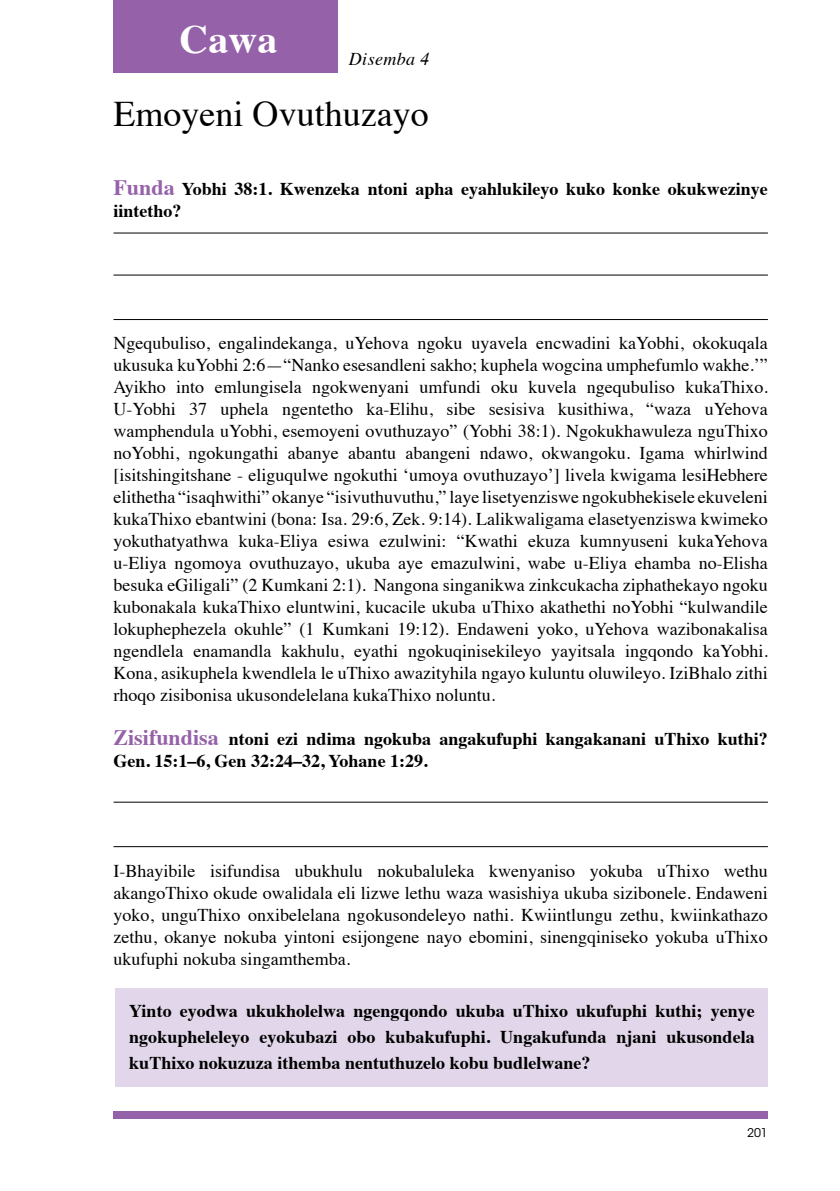
<style>
.page{position:relative;width:840px;height:1191px;background:#fff}
.page>*{position:absolute;margin:0;border:0;box-sizing:border-box;transform-origin:0 0}
.t1{font:700 40px "Times";color:#fff}
.t2{font:36px "Times";color:#000}
.t3{font:18px/22px "Times";color:#000;text-align:justify}
.t4{font:700 18px/22px "Times";color:#000}
.t5{font:italic 18px "Times";letter-spacing:.02em;color:#000}
.t6{font:12px "ITC Avant Garde Std";color:#000}
.s1{font-size:22px;color:#9561a9}
</style>
<div class="page">
<div style="left:113px;top:1111px;width:654px;height:8px;background:#9561a9"></div>
<div style="left:113px;top:0;width:225px;height:72px;background:#9561a9"></div>
<hr style="left:113px;top:232px;width:654px;height:1px;background:#000">
<hr style="left:113px;top:319px;width:654px;height:1px;background:#000">
<hr style="left:113px;top:846px;width:654px;height:1px;background:#000">
<hr style="left:113px;top:274px;width:654px;height:1px;background:#000">
<hr style="left:113px;top:801px;width:654px;height:1px;background:#000">
<div style="left:115px;top:988px;width:652px;height:98px;background:#e2d7ea"></div>
<h1 class="t1" style="left:179px;top:1px;width:99px">Cawa</h1>
<p class="t5" style="left:349px;top:43px;width:82px">Disemba 4</p>
<h2 class="t2" style="left:113px;top:80px;width:316px">Emoyeni Ovuthuzayo</h2>
<p class="t4" style="left:113px;top:176px;width:655px"><span class="s1">Funda</span> Yobhi 38:1. Kwenzeka ntoni apha eyahlukileyo kuko konke okukwezinye iintetho?</p>
<p class="t3" style="left:113px;top:330px;width:655px">Ngequbuliso, engalindekanga, uYehova ngoku uyavela encwadini kaYobhi, okokuqala ukusuka kuYobhi 2:6—“Nanko esesandleni sakho; kuphela wogcina umphefumlo wakhe.’” Ayikho into emlungisela ngokwenyani umfundi oku kuvela ngequbuliso kukaThixo.<br>U-Yobhi 37 uphela ngentetho ka-Elihu, sibe sesisiva kusithiwa, “waza uYehova wamphendula uYobhi, esemoyeni ovuthuzayo” (Yobhi 38:1). Ngokukhawuleza nguThixo noYobhi, ngokungathi abanye abantu abangeni ndawo, okwangoku. Igama whirlwind [isitshingitshane - eliguqulwe ngokuthi ‘umoya ovuthuzayo’] livela kwigama lesiHebhere elithetha “isaqhwithi” okanye “isivuthuvuthu,” laye lisetyenziswe ngokubhekisele ekuveleni kukaThixo ebantwini (bona: Isa. 29:6, Zek. 9:14). Lalikwaligama elasetyenziswa kwimeko yokuthatyathwa kuka-Eliya esiwa ezulwini: “Kwathi ekuza kumnyuseni kukaYehova u-Eliya ngomoya ovuthuzayo, ukuba aye emazulwini, wabe u-Eliya ehamba no-Elisha besuka eGiligali” (2 Kumkani 2:1). Nangona singanikwa zinkcukacha ziphathekayo ngoku kubonakala kukaThixo eluntwini, kucacile ukuba uThixo akathethi noYobhi “kulwandile lokuphephezela okuhle” (1 Kumkani 19:12). Endaweni yoko, uYehova wazibonakalisa ngendlela enamandla kakhulu, eyathi ngokuqinisekileyo yayitsala ingqondo kaYobhi.<br>Kona, asikuphela kwendlela le uThixo awazityhila ngayo kuluntu oluwileyo. IziBhalo zithi rhoqo zisibonisa ukusondelelana kukaThixo noluntu.</p>
<p class="t4" style="left:113px;top:726px;width:655px"><span class="s1">Zisifundisa</span> ntoni ezi ndima ngokuba angakufuphi kangakanani uThixo kuthi?<br>Gen. 15:1–6, Gen 32:24–32, Yohane 1:29.</p>
<p class="t3" style="left:113px;top:858px;width:655px">I-Bhayibile isifundisa ubukhulu nokubaluleka kwenyaniso yokuba uThixo wethu akangoThixo okude owalidala eli lizwe lethu waza wasishiya ukuba sizibonele. Endaweni yoko, unguThixo onxibelelana ngokusondeleyo nathi. Kwiintlungu zethu, kwiinkathazo zethu, okanye nokuba yintoni esijongene nayo ebomini, sinengqiniseko yokuba uThixo ukufuphi nokuba singamthemba.</p>
<p class="t4" style="left:129px;top:996px;width:626px;line-height:26px;text-align:justify">Yinto eyodwa ukukholelwa ngengqondo ukuba uThixo ukufuphi kuthi; yenye ngokupheleleyo eyokubazi obo kubakufuphi. Ungakufunda njani ukusondela kuThixo nokuzuza ithemba nentuthuzelo kobu budlelwane?</p>
<p class="t6" style="left:746px;top:1125px;width:22px">201</p>
</div>
